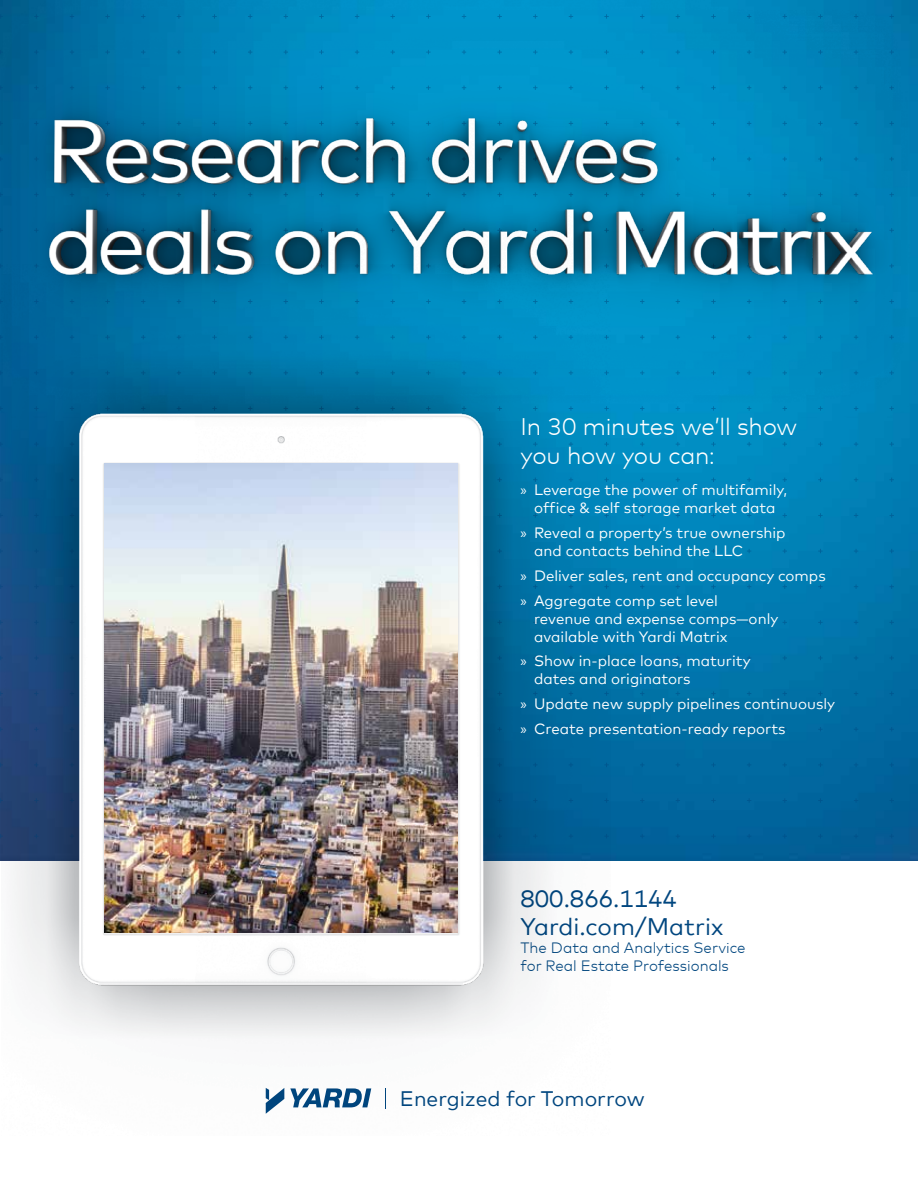
<style>
.page{position:relative;width:918px;height:1188px;background:#fff}
.page>*{position:absolute;margin:0;border:0;box-sizing:border-box;transform-origin:0 0}
.t1{font:300 24px/28.8px "Mark Offc Pro";letter-spacing:-.015em;color:#fff}
.t2{font:24px/28.8px "Mark Offc Pro";color:#00467f}
.t3{font:21px "Mark Offc Pro";color:#00467f}
.t4{font:15px/18px "Mark Offc Pro";color:#fff}
.t5{font:300 15px/18px "Mark Offc Pro";color:#00467f}
.s1{font-family:"Myriad Pro"}
</style>
<div class="page">
<img style="left:0;top:0;width:918px;height:861px">
<svg style="left:640px;top:442px;width:4px;height:4px"></svg>
<svg style="left:676px;top:442px;width:4px;height:4px"></svg>
<svg style="left:711px;top:442px;width:5px;height:4px"></svg>
<svg style="left:747px;top:442px;width:4px;height:4px"></svg>
<svg style="left:783px;top:442px;width:4px;height:4px"></svg>
<svg style="left:818px;top:442px;width:5px;height:4px"></svg>
<svg style="left:854px;top:442px;width:4px;height:4px"></svg>
<svg style="left:890px;top:442px;width:4px;height:4px"></svg>
<svg style="left:640px;top:478px;width:4px;height:4px"></svg>
<svg style="left:676px;top:478px;width:4px;height:4px"></svg>
<svg style="left:711px;top:478px;width:5px;height:4px"></svg>
<svg style="left:747px;top:478px;width:4px;height:4px"></svg>
<svg style="left:783px;top:478px;width:4px;height:4px"></svg>
<svg style="left:818px;top:478px;width:5px;height:4px"></svg>
<svg style="left:854px;top:478px;width:4px;height:4px"></svg>
<svg style="left:890px;top:478px;width:4px;height:4px"></svg>
<svg style="left:640px;top:513px;width:4px;height:5px"></svg>
<svg style="left:676px;top:513px;width:4px;height:5px"></svg>
<svg style="left:711px;top:513px;width:5px;height:5px"></svg>
<svg style="left:747px;top:513px;width:4px;height:5px"></svg>
<svg style="left:783px;top:513px;width:4px;height:5px"></svg>
<svg style="left:818px;top:513px;width:5px;height:5px"></svg>
<svg style="left:854px;top:513px;width:4px;height:5px"></svg>
<svg style="left:890px;top:513px;width:4px;height:5px"></svg>
<svg style="left:640px;top:549px;width:4px;height:4px"></svg>
<svg style="left:676px;top:549px;width:4px;height:4px"></svg>
<svg style="left:711px;top:549px;width:5px;height:4px"></svg>
<svg style="left:747px;top:549px;width:4px;height:4px"></svg>
<svg style="left:783px;top:549px;width:4px;height:4px"></svg>
<svg style="left:818px;top:549px;width:5px;height:4px"></svg>
<svg style="left:854px;top:549px;width:4px;height:4px"></svg>
<svg style="left:890px;top:549px;width:4px;height:4px"></svg>
<svg style="left:640px;top:584px;width:4px;height:5px"></svg>
<svg style="left:676px;top:584px;width:4px;height:5px"></svg>
<svg style="left:711px;top:584px;width:5px;height:5px"></svg>
<svg style="left:747px;top:584px;width:4px;height:5px"></svg>
<svg style="left:783px;top:584px;width:4px;height:5px"></svg>
<svg style="left:818px;top:584px;width:5px;height:5px"></svg>
<svg style="left:854px;top:584px;width:4px;height:5px"></svg>
<svg style="left:890px;top:584px;width:4px;height:5px"></svg>
<svg style="left:640px;top:620px;width:4px;height:5px"></svg>
<svg style="left:676px;top:620px;width:4px;height:5px"></svg>
<svg style="left:711px;top:620px;width:5px;height:5px"></svg>
<svg style="left:747px;top:620px;width:4px;height:5px"></svg>
<svg style="left:783px;top:620px;width:4px;height:5px"></svg>
<svg style="left:818px;top:620px;width:5px;height:5px"></svg>
<svg style="left:854px;top:620px;width:4px;height:5px"></svg>
<svg style="left:890px;top:620px;width:4px;height:5px"></svg>
<svg style="left:640px;top:656px;width:4px;height:4px"></svg>
<svg style="left:676px;top:656px;width:4px;height:4px"></svg>
<svg style="left:711px;top:656px;width:5px;height:4px"></svg>
<svg style="left:747px;top:656px;width:4px;height:4px"></svg>
<svg style="left:783px;top:656px;width:4px;height:4px"></svg>
<svg style="left:818px;top:656px;width:5px;height:4px"></svg>
<svg style="left:854px;top:656px;width:4px;height:4px"></svg>
<svg style="left:890px;top:656px;width:4px;height:4px"></svg>
<svg style="left:640px;top:691px;width:4px;height:5px"></svg>
<svg style="left:676px;top:691px;width:4px;height:5px"></svg>
<svg style="left:711px;top:691px;width:5px;height:5px"></svg>
<svg style="left:747px;top:691px;width:4px;height:5px"></svg>
<svg style="left:783px;top:691px;width:4px;height:5px"></svg>
<svg style="left:818px;top:691px;width:5px;height:5px"></svg>
<svg style="left:854px;top:691px;width:4px;height:5px"></svg>
<svg style="left:890px;top:691px;width:4px;height:5px"></svg>
<svg style="left:640px;top:727px;width:4px;height:4px"></svg>
<svg style="left:676px;top:727px;width:4px;height:4px"></svg>
<svg style="left:711px;top:727px;width:5px;height:4px"></svg>
<svg style="left:747px;top:727px;width:4px;height:4px"></svg>
<svg style="left:783px;top:727px;width:4px;height:4px"></svg>
<svg style="left:818px;top:727px;width:5px;height:4px"></svg>
<svg style="left:854px;top:727px;width:4px;height:4px"></svg>
<svg style="left:890px;top:727px;width:4px;height:4px"></svg>
<svg style="left:640px;top:763px;width:4px;height:4px"></svg>
<svg style="left:676px;top:763px;width:4px;height:4px"></svg>
<svg style="left:711px;top:763px;width:5px;height:4px"></svg>
<svg style="left:747px;top:763px;width:4px;height:4px"></svg>
<svg style="left:783px;top:763px;width:4px;height:4px"></svg>
<svg style="left:818px;top:763px;width:5px;height:4px"></svg>
<svg style="left:854px;top:763px;width:4px;height:4px"></svg>
<svg style="left:890px;top:763px;width:4px;height:4px"></svg>
<svg style="left:640px;top:798px;width:4px;height:5px"></svg>
<svg style="left:676px;top:798px;width:4px;height:5px"></svg>
<svg style="left:711px;top:798px;width:5px;height:5px"></svg>
<svg style="left:747px;top:798px;width:4px;height:5px"></svg>
<svg style="left:783px;top:798px;width:4px;height:5px"></svg>
<svg style="left:818px;top:798px;width:5px;height:5px"></svg>
<svg style="left:854px;top:798px;width:4px;height:5px"></svg>
<svg style="left:890px;top:798px;width:4px;height:5px"></svg>
<svg style="left:640px;top:834px;width:4px;height:4px"></svg>
<svg style="left:676px;top:834px;width:4px;height:4px"></svg>
<svg style="left:711px;top:834px;width:5px;height:4px"></svg>
<svg style="left:747px;top:834px;width:4px;height:4px"></svg>
<svg style="left:783px;top:834px;width:4px;height:4px"></svg>
<svg style="left:818px;top:834px;width:5px;height:4px"></svg>
<svg style="left:854px;top:834px;width:4px;height:4px"></svg>
<svg style="left:890px;top:834px;width:4px;height:4px"></svg>
<img style="left:2px;top:422px;width:608px;height:692px">
<img style="left:105px;top:464px;width:353px;height:469px">
<img style="left:2px;top:0;width:916px;height:422px">
<p class="t1" style="left:521px;top:410px;width:278px">In 30 minutes we’ll show you how you can:</p>
<p class="t4" style="left:521px;top:480px;width:268px;text-align:center"><span class="s1">»</span> Leverage the power of multifamily, office &amp; self storage market data</p>
<p class="t4" style="left:534px;top:523px;width:253px;text-indent:-14px"><span class="s1">»</span> Reveal a property’s true ownership and contacts behind the LLC</p>
<p class="t4" style="left:521px;top:562px;width:307px;line-height:24.8px"><span class="s1">»</span> Deliver sales, rent and occupancy comps <span class="s1">»</span> Aggregate comp set level</p>
<p class="t4" style="left:534px;top:608px;width:246px">revenue and expense comps—only available with Yardi Matrix</p>
<p class="t4" style="left:534px;top:651px;width:218px;text-indent:-14px"><span class="s1">»</span> Show in-place loans, maturity dates and originators</p>
<p class="t4" style="left:521px;top:690px;width:316px;line-height:24.8px"><span class="s1">»</span> Update new supply pipelines continuously <span class="s1">»</span> Create presentation-ready reports</p>
<p class="t2" style="left:521px;top:882px;width:204px">800.866.1144<br>Yardi.com/Matrix</p>
<p class="t5" style="left:521px;top:938px;width:227px">The Data and Analytics Service for Real Estate Professionals</p>
<p class="t3" style="left:400px;top:1083px;width:246px">Energized for Tomorrow</p>
</div>
